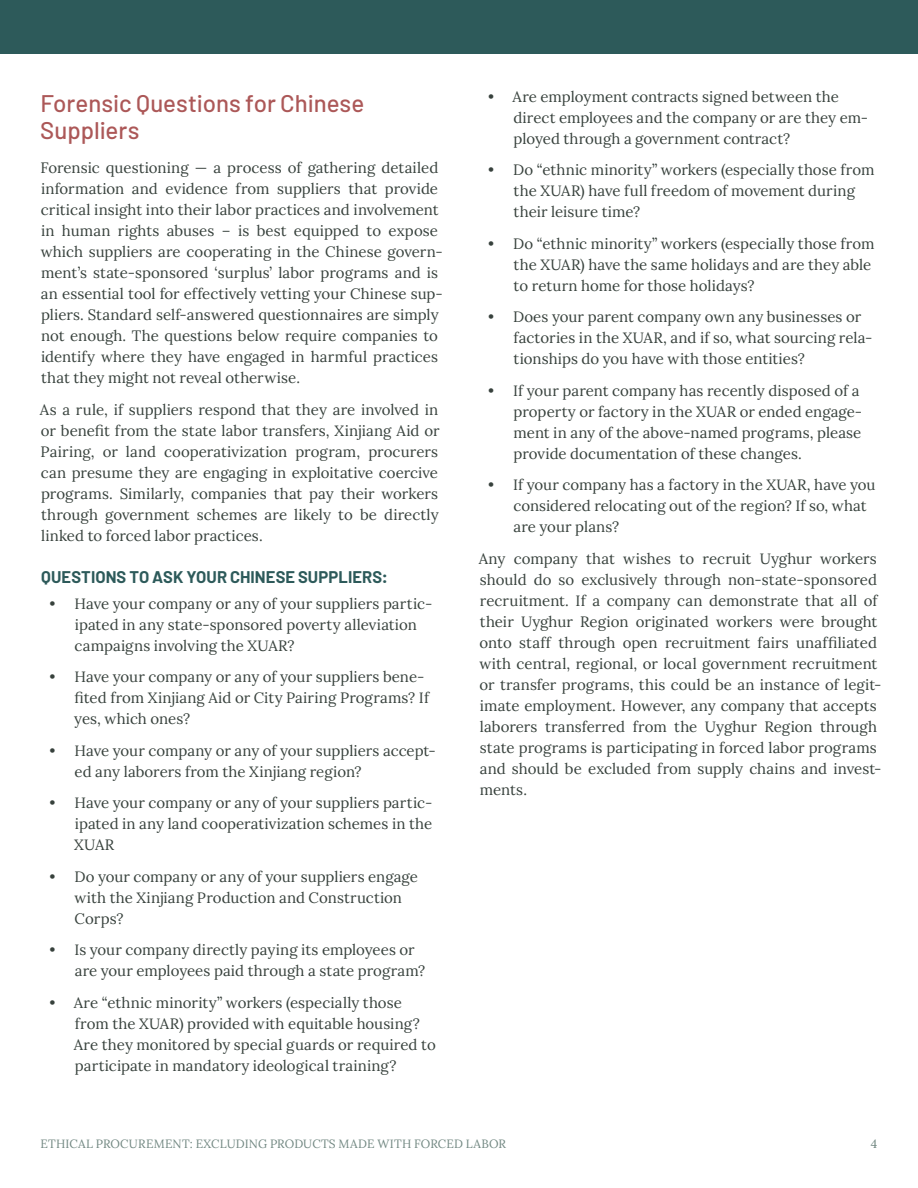
<style>
.page{position:relative;width:918px;height:1188px;background:#fff}
.page>*{position:absolute;margin:0;border:0;box-sizing:border-box;transform-origin:0 0}
.t1{font:500 24px/27px "Barlow";color:#ac5858}
.t2{font:700 16.5px "Barlow";letter-spacing:.005em;color:#2d5a5a}
.Body{font:15px/21px "Lora";color:#37413c}
.t3{font:12px "Lora";letter-spacing:.01em;color:#718781}
</style>
<div class="page">
<div style="left:0;top:0;width:918px;height:54px;background:#2d5a5a"></div>
<h2 class="t1" style="left:40px;top:89px;width:326px">Forensic Questions for Chinese<br>Suppliers</h2>
<p class="Body" style="left:41px;top:156px;width:404px">Forensic questioning — a process of gathering detailed information and evidence from suppliers that provide critical insight into their labor practices and involvement in human rights abuses – is best equipped to expose which suppliers are cooperating in the Chinese govern&shy;ment’s state-sponsored ‘surplus’ labor programs and is an essential tool for effectively vetting your Chinese sup&shy;pliers. Standard self-answered questionnaires are simply not enough. The questions below require companies to identify where they have engaged in harmful practices that they might not reveal otherwise.</p>
<p class="Body" style="left:40px;top:398px;width:401px;text-align:justify">As a rule, if suppliers respond that they are involved in or benefit from the state labor transfers, Xinjiang Aid or Pairing, or land cooperativization program, procurers can presume they are engaging in exploitative coercive programs. Similarly, companies that pay their workers through government schemes are likely to be directly linked to forced labor practices.</p>
<h3 class="t2" style="left:41px;top:567px;width:348px">QUESTIONS TO ASK YOUR CHINESE SUPPLIERS:</h3>
<p class="Body" style="left:75px;top:592px;width:359px;text-indent:-25px">• Have your company or any of your suppliers partic&shy;ipated in any state-sponsored poverty alleviation campaigns involving the XUAR?</p>
<p class="Body" style="left:74px;top:666px;width:356px;text-indent:-25px">• Have your company or any of your suppliers bene&shy;fited from Xinjiang Aid or City Pairing Programs? If yes, which ones?</p>
<p class="Body" style="left:75px;top:739px;width:363px;text-indent:-25px">• Have your company or any of your suppliers accept&shy;ed any laborers from the Xinjiang region?</p>
<p class="Body" style="left:74px;top:792px;width:360px;text-align:justify;text-indent:-25px">• Have your company or any of your suppliers partic&shy;ipated in any land cooperativization schemes in the XUAR</p>
<p class="Body" style="left:74px;top:865px;width:345px;text-indent:-25px">• Do your company or any of your suppliers engage with the Xinjiang Production and Construction<br>Corps?</p>
<p class="Body" style="left:75px;top:939px;width:352px;text-indent:-25px">• Is your company directly paying its employees or are your employees paid through a state program?</p>
<p class="Body" style="left:74px;top:991px;width:364px;text-indent:-24px">• Are “ethnic minority” workers (especially those from the XUAR) provided with equitable housing?<br>Are they monitored by special guards or required to participate in mandatory ideological training?</p>
<p class="Body" style="left:513px;top:85px;width:356px;text-indent:-25px">• Are employment contracts signed between the direct employees and the company or are they em&shy;ployed through a government contract?</p>
<p class="Body" style="left:514px;top:159px;width:362px;text-indent:-25px">• Do “ethnic minority” workers (especially those from the XUAR) have full freedom of movement during their leisure time?</p>
<p class="Body" style="left:514px;top:232px;width:362px;text-indent:-25px">• Do “ethnic minority” workers (especially those from the XUAR) have the same holidays and are they able to return home for those holidays?</p>
<p class="Body" style="left:514px;top:306px;width:360px;text-indent:-25px">• Does your parent company own any businesses or factories in the XUAR, and if so, what sourcing rela&shy;tionships do you have with those entities?</p>
<p class="Body" style="left:514px;top:379px;width:350px;text-indent:-25px">• If your parent company has recently disposed of a property or factory in the XUAR or ended engage&shy;ment in any of the above-named programs, please provide documentation of these changes.</p>
<p class="Body" style="left:513px;top:474px;width:364px;text-indent:-25px">• If your company has a factory in the XUAR, have you considered relocating out of the region? If so, what are your plans?</p>
<p class="Body" style="left:479px;top:547px;width:404px">Any company that wishes to recruit Uyghur workers should do so exclusively through non-state-sponsored recruitment. If a company can demonstrate that all of their Uyghur Region originated workers were brought onto staff through open recruitment fairs unaffiliated with central, regional, or local government recruitment or transfer programs, this could be an instance of legit&shy;imate employment. However, any company that accepts laborers transferred from the Uyghur Region through state programs is participating in forced labor programs and should be excluded from supply chains and invest&shy;ments.</p>
<p class="t3" style="left:40px;top:1134px;width:467px">ETHICAL PROCUREMENT: EXCLUDING PRODUCTS MADE WITH FORCED LABOR</p>
<p class="t3" style="left:871px;top:1134px;width:8px">4</p>
</div>
